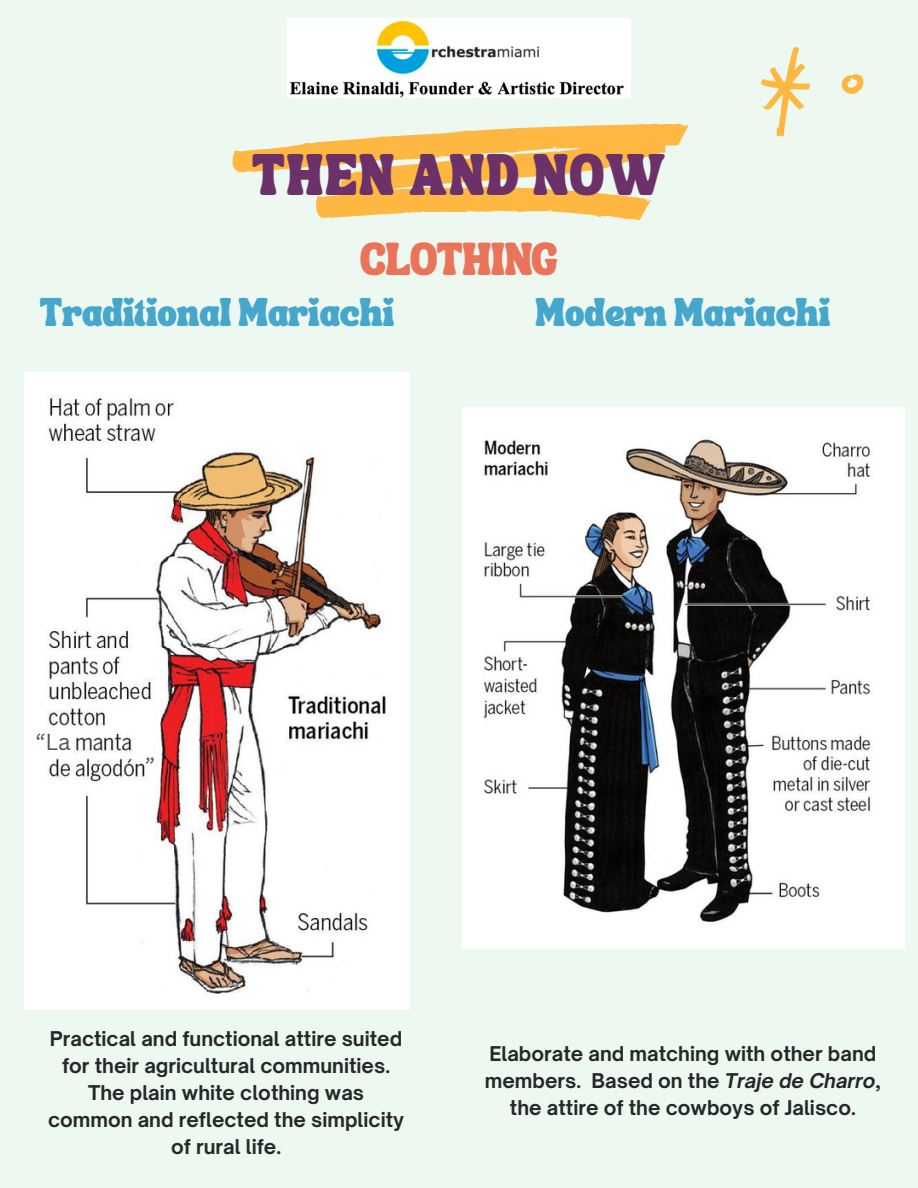
<style>
.page{position:relative;width:918px;height:1188px;background:#edf8f1}
.page>*{position:absolute;margin:0;border:0;box-sizing:border-box;transform-origin:0 0}
.t1{font:28.5px "TANSONGBIRD";letter-spacing:.075em;color:#6d3169}
.t2{font:22.5px "TANSONGBIRD";color:#ea745a}
.t3{font:22.5px "Canva Sans";color:#545454}
.t4{font:700 19.5px/27px "Open Sauce One";color:#272727;text-align:center}
.t5{font:19.5px "TANSONGBIRD";color:#45a7cb}
.s1{font-style:italic}
</style>
<div class="page">
<svg style="left:761px;top:47px;width:102px;height:90px"></svg>
<svg style="left:232px;top:67px;width:458px;height:153px"></svg>
<img style="left:462px;top:408px;width:442px;height:541px">
<img style="left:25px;top:373px;width:384px;height:636px">
<img style="left:288px;top:18px;width:343px;height:80px">
<div style="left:38px;top:728px;width:35px;height:28px;background:#fefefe"></div>
<p class="t1" style="left:252px;top:168px;width:415px">THEN AND NOW</p>
<p class="t2" style="left:361px;top:254px;width:198px">CLOTHING</p>
<h2 class="t5" style="left:40px;top:308px;width:356px">Traditional Mariachi</h2>
<p class="t5" style="left:536px;top:308px;width:296px">Modern Mariachi</p>
<p class="t3" style="left:35px;top:726px;width:37px">“La</p>
<p class="t3" style="left:145px;top:750px;width:11px">”</p>
<p class="t4" style="left:48px;top:1025px;width:358px">Practical and functional attire suited for their agricultural communities.<br>The plain white clothing was common and reflected the simplicity of rural life.</p>
<h3 class="t4" style="left:485px;top:1040px;width:398px">Elaborate and matching with other band members. Based on the <span class="s1">Traje de Charro</span>, the attire of the cowboys of Jalisco.</h3>
</div>
